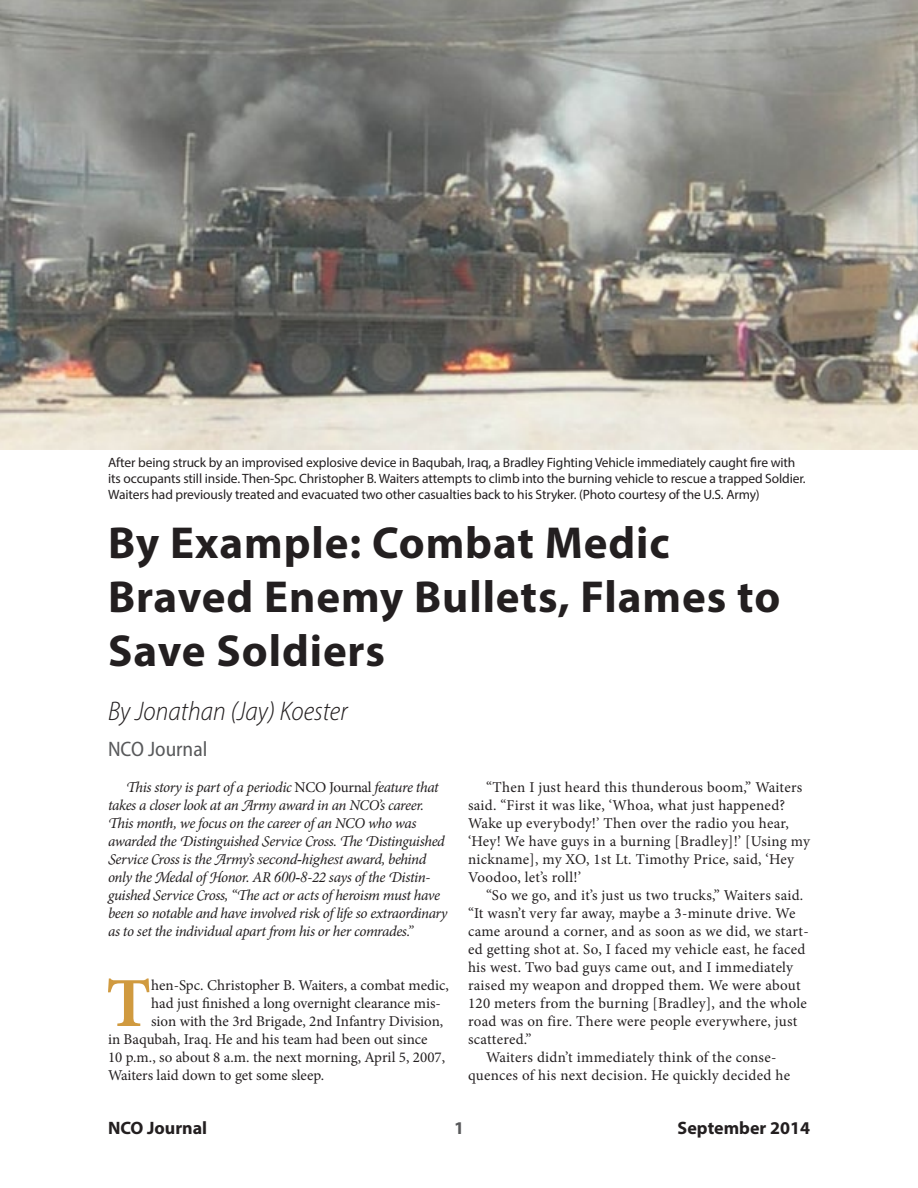
<style>
.page{position:relative;width:918px;height:1188px;background:#fff}
.page>*{position:absolute;margin:0;border:0;box-sizing:border-box;transform-origin:0 0}
.t1{font:700 70.35px "Minion Pro";color:#d09a3f}
.t2{font:700 45px/54px "Myriad Pro";letter-spacing:.02em;color:#231f20}
.t3{font:italic 300 semi-condensed 27px "Myriad Pro";color:#231f20}
.t4{font:semi-condensed 21px "Myriad Pro";color:#58595b}
.t5{font:700 18px "Myriad Pro";color:#231f20}
.t6{font:700 18px "Myriad Pro";color:#58595b}
.t7{font:15px/18px "Minion Pro";letter-spacing:.015em;color:#231f20}
.t8{font:italic 15px/18px "Minion Pro";letter-spacing:-.025em;color:#231f20}
.t9{font:15px "Minion Pro";letter-spacing:-.005em;color:#231f20}
.t10{font:13.5px/16.5px "Myriad Pro";letter-spacing:-.01em;color:#231f20}
.s1{font-style:normal}
.s2{font-family:"Times New Roman"}
</style>
<div class="page">
<img style="left:0;top:0;width:918px;height:450px">
<p class="t10" style="left:108px;top:454px;width:699px">After being struck by an improvised explosive device in Baqubah, Iraq, a Bradley Fighting Vehicle immediately caught fire with its occupants still inside. Then-Spc. Christopher B. Waiters attempts to climb into the burning vehicle to rescue a trapped Soldier.<br>Waiters had previously treated and evacuated two other casualties back to his Stryker. (Photo courtesy of the U.S. Army)</p>
<h2 class="t2" style="left:108px;top:514px;width:674px">By Example: Combat Medic<br>Braved Enemy Bullets, Flames to<br>Save Soldiers</h2>
<h3 class="t3" style="left:108px;top:695px;width:241px">By Jonathan (Jay) Koester</h3>
<h3 class="t4" style="left:108px;top:736px;width:101px">NCO Journal</h3>
<p class="t8" style="left:108px;top:778px;width:341px;text-indent:18px">This story is part of a periodic <span class="s1">NCO Journal</span> feature that takes a closer look at an Army award in an NCO’s career.<br>This month, we focus on the career of an NCO who was awarded the Distinguished Service Cross. The Distinguished Service Cross is the Army’s <span class="s2">second-highest</span> award, behind only the Medal of Honor. AR <span class="s2">600-8</span>-22 says of the Distin&shy;guished Service Cross, “The act or acts of heroism must have been so notable and have involved risk of life so extraordinary as to set the individual apart from his or her comrades.”</p>
<h1 class="t1" style="left:106px;top:954px;width:47px">T</h1>
<p class="t9" style="left:151px;top:975px;width:299px">hen-Spc. Christopher B. Waiters, a combat medic,</p>
<p class="t7" style="left:468px;top:778px;width:344px;text-indent:18px">“Then I just heard this thunderous boom,” Waiters said. “First it was like, ‘Whoa, what just happened?<br>Wake up everybody!’ Then over the radio you hear, ‘Hey! We have guys in a burning [Bradley]!’ [Using my nickname], my XO, 1st Lt. Timothy Price, said, ‘Hey Voodoo, let’s roll!’</p>
<p class="t7" style="left:486px;top:886px;width:319px">“So we go, and it’s just us two trucks,” Waiters said.</p>
<p class="t7" style="left:468px;top:904px;width:329px">“It wasn’t very far away, maybe a 3-minute drive. We</p>
<p class="t7" style="left:468px;top:922px;width:342px">came around a corner, and as soon as we did, we start-</p>
<p class="t7" style="left:468px;top:940px;width:339px">ed getting shot at. So, I faced my vehicle east, he faced</p>
<p class="t7" style="left:468px;top:958px;width:327px">his west. Two bad guys came out, and I immediately</p>
<p class="t7" style="left:468px;top:976px;width:334px">raised my weapon and dropped them. We were about</p>
<p class="t7" style="left:468px;top:994px;width:341px">120 meters from the burning [Bradley], and the whole</p>
<p class="t7" style="left:468px;top:1012px;width:331px">road was on fire. There were people everywhere, just</p>
<p class="t7" style="left:468px;top:1030px;width:65px">scattered.”</p>
<p class="t7" style="left:486px;top:1048px;width:292px">Waiters didn’t immediately think of the conse-</p>
<p class="t7" style="left:468px;top:1066px;width:324px">quences of his next decision. He quickly decided he</p>
<p class="t9" style="left:151px;top:993px;width:291px">had just finished a long overnight clearance mis-</p>
<p class="t7" style="left:151px;top:1012px;width:294px">sion with the 3rd Brigade, 2nd Infantry Division,</p>
<p class="t7" style="left:108px;top:1030px;width:321px">in Baqubah, Iraq. He and his team had been out since</p>
<p class="t7" style="left:108px;top:1048px;width:339px">10 p.m., so about 8 a.m. the next morning, April 5, 2007,</p>
<p class="t9" style="left:108px;top:1065px;width:218px">Waiters laid down to get some sleep.</p>
<p class="t5" style="left:108px;top:1116px;width:101px">NCO Journal</p>
<p class="t6" style="left:454px;top:1116px;width:11px">1</p>
<p class="t5" style="left:678px;top:1116px;width:134px">September 2014</p>
</div>
